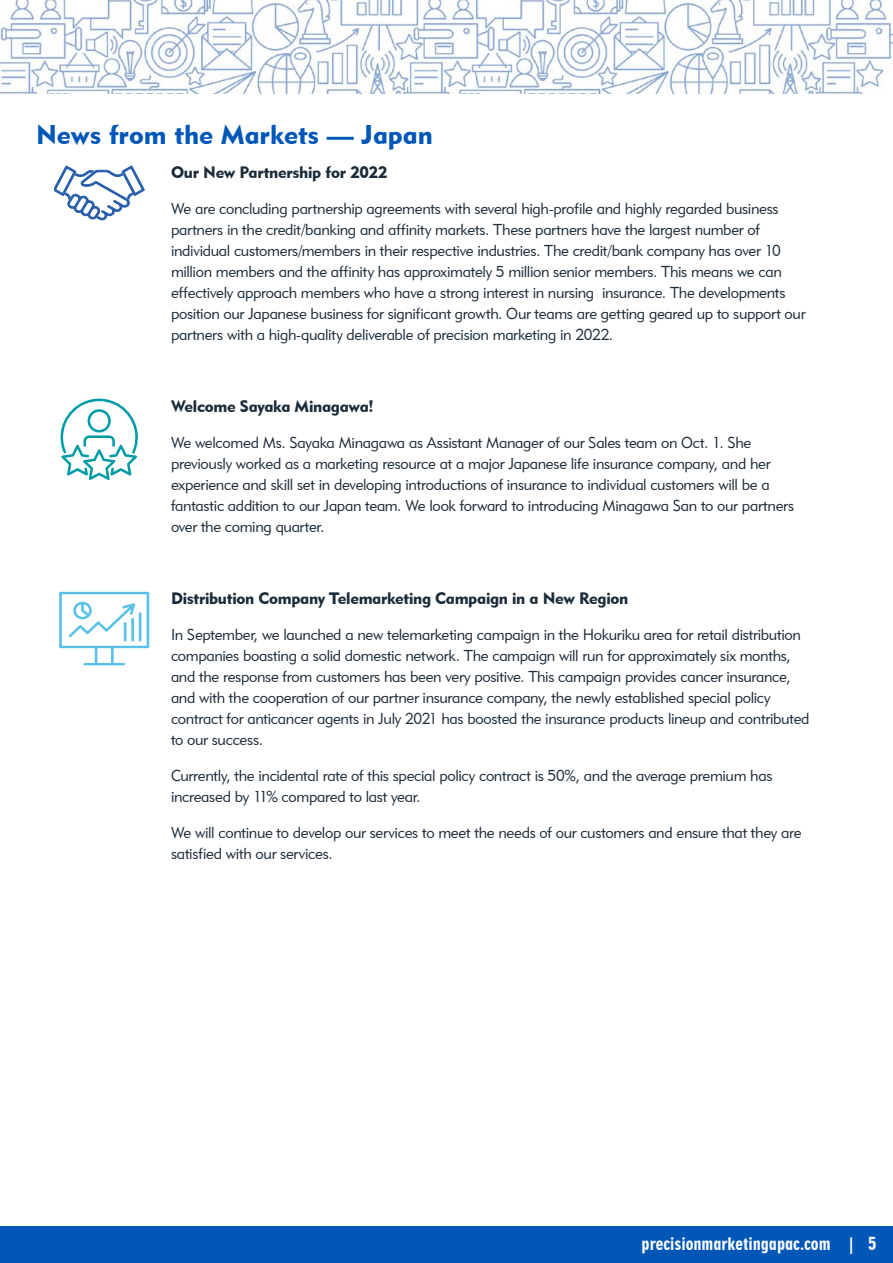
<style>
.page{position:relative;width:893px;height:1263px;background:#fff}
.page>*{position:absolute;margin:0;border:0;box-sizing:border-box;transform-origin:0 0}
.t1{font:27px "Geometric 415 BT Black A";color:#0057b8}
.t2{font:16.5px "Geometric 415 BT Black A";letter-spacing:-.02em;color:#1c2b39}
.t3{font:16.5px "Geometric 706 BT Black Condensed B";color:#fff}
.t4{font:15.75px/21px "Geometric 415 BT Lite A";letter-spacing:-.02em;color:#1c2b39}
.s1{font-size:18px}
</style>
<div class="page">
<div style="left:0;top:1227px;width:893px;height:36px;background:#0057b8"></div>
<img style="left:0;top:0;width:893px;height:94px">
<svg style="left:54px;top:165px;width:91px;height:56px"></svg>
<svg style="left:61px;top:399px;width:77px;height:81px"></svg>
<svg style="left:59px;top:591px;width:91px;height:75px"></svg>
<hr style="left:131px;top:618px;width:3px;height:23px;background:#5bc2e7">
<hr style="left:139px;top:613px;width:2px;height:28px;background:#5bc2e7">
<h1 class="t1" style="left:36px;top:118px;width:398px">News from the Markets — Japan</h1>
<p class="t2" style="left:171px;top:162px;width:218px">Our New Partnership for 2022</p>
<p class="t4" style="left:171px;top:197px;width:636px">We are concluding partnership agreements with several high-profile and highly regarded business partners in the credit/banking and affinity markets. These partners have the largest number of individual customers/members in their respective industries. The credit/bank company has over 10 million members and the affinity has approximately 5 million senior members. This means we can effectively approach members who have a strong interest in nursing insurance. The developments position our Japanese business for significant growth. Our teams are getting geared up to support our partners with a high-quality deliverable of precision marketing in 2022.</p>
<p class="t2" style="left:171px;top:396px;width:204px">Welcome Sayaka Minagawa!</p>
<p class="t4" style="left:171px;top:431px;width:625px">We welcomed Ms. Sayaka Minagawa as Assistant Manager of our Sales team on Oct. 1. She previously worked as a marketing resource at a major Japanese life insurance company, and her experience and skill set in developing introductions of insurance to individual customers will be a fantastic addition to our Japan team. We look forward to introducing Minagawa San to our partners over the coming quarter.</p>
<p class="t2" style="left:171px;top:588px;width:459px">Distribution Company Telemarketing Campaign in a New Region</p>
<p class="t4" style="left:171px;top:623px;width:640px">In September, we launched a new telemarketing campaign in the Hokuriku area for retail distribution companies boasting a solid domestic network. The campaign will run for approximately six months, and the response from customers has been very positive. This campaign provides cancer insurance, and with the cooperation of our partner insurance company, the newly established special policy contract for anticancer agents in July 2021 has boosted the insurance products lineup and contributed to our success.</p>
<p class="t4" style="left:171px;top:764px;width:603px">Currently, the incidental rate of this special policy contract is 50%, and the average premium has increased by 11% compared to last year.</p>
<p class="t4" style="left:171px;top:821px;width:632px">We will continue to develop our services to meet the needs of our customers and ensure that they are satisfied with our services.</p>
<p class="t3" style="left:642px;top:1234px;width:237px">precisionmarketingapac.com | <span class="s1">5</span></p>
</div>
